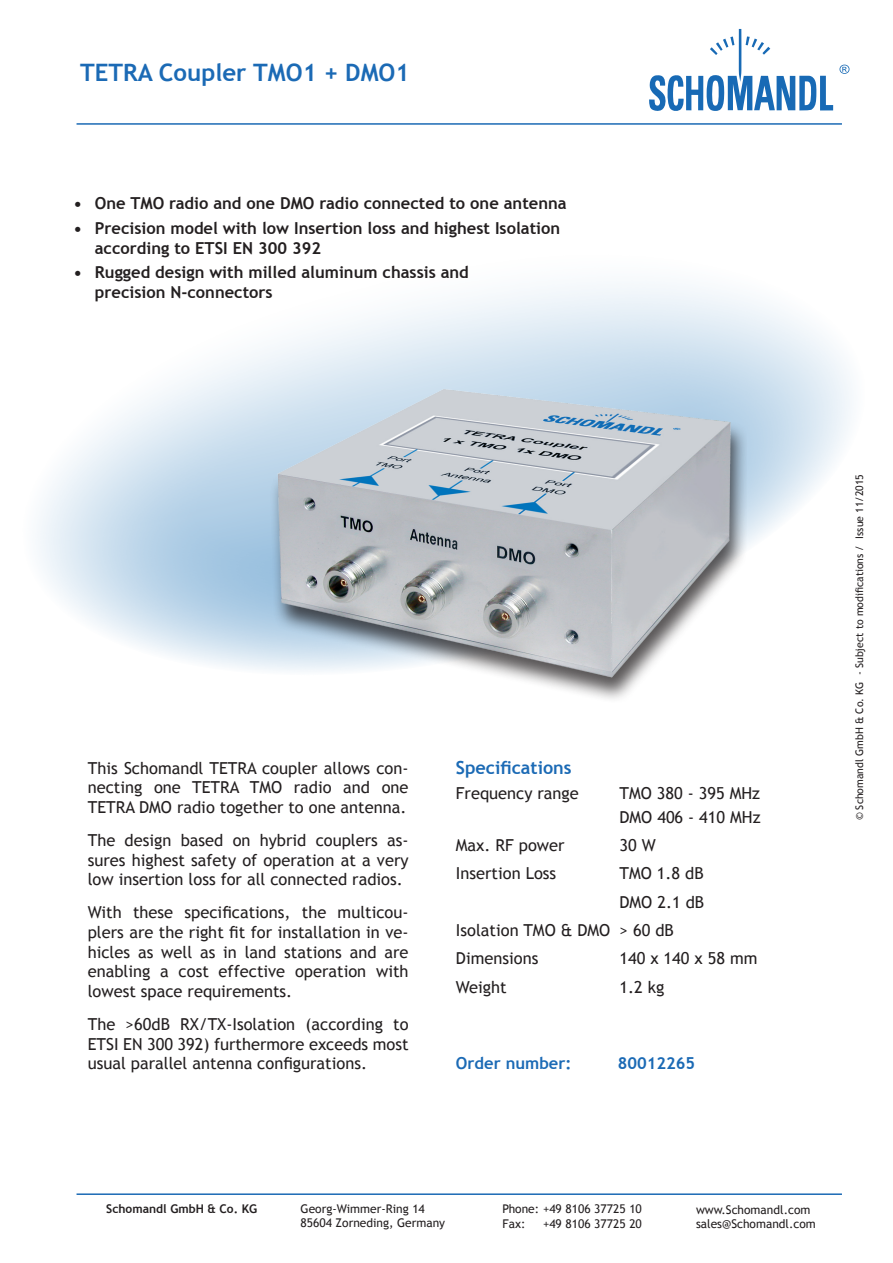
<style>
.page{position:relative;width:893px;height:1263px;background:#fff}
.page>*{position:absolute;margin:0;border:0;box-sizing:border-box;transform-origin:0 0}
.t1{font:700 24px "Trebuchet MS";color:#1b6ab5}
.t2{font:700 18px "Trebuchet MS";color:#1b6ab5}
.t3{font:16.5px/19.8px "Trebuchet MS";color:#231f20;text-align:justify}
.t4{font:700 16.5px/19.8px "Trebuchet MS";color:#231f20}
.t5{font:700 16.5px "Trebuchet MS";color:#1b6ab5}
.t6{font:12px/14.2px "Trebuchet MS";color:#231f20}
.t7{font:700 12px "Trebuchet MS";color:#231f20}
.t8{font:10.5px "Trebuchet MS";color:#231f20}
</style>
<div class="page">
<svg style="left:649px;top:29px;width:184px;height:82px"></svg>
<svg style="left:839px;top:65px;width:10px;height:9px"></svg>
<hr style="left:77px;top:1193px;width:765px;height:2px;background:#1b6ab5">
<hr style="left:77px;top:123px;width:765px;height:2px;background:#1b6ab5">
<svg style="left:38px;top:285px;width:814px;height:385px"></svg>
<div style="left:268px;top:388px;width:479px;height:315px;background:#231f20;opacity:.75"></div>
<img style="left:268px;top:378px;width:468px;height:301px">
<h1 class="t1" style="left:80px;top:58px;width:331px">TETRA Coupler TMO1 + DMO1</h1>
<p class="t4" style="left:74px;top:194px;width:495px">• One TMO radio and one DMO radio connected to one antenna</p>
<p class="t4" style="left:95px;top:218px;width:467px;text-indent:-21px">• Precision model with low Insertion loss and highest Isolation according to ETSI EN 300 392</p>
<p class="t4" style="left:95px;top:262px;width:376px;text-indent:-21px">• Rugged design with milled aluminum chassis and precision N-connectors</p>
<p class="t3" style="left:88px;top:758px;width:322px">This Schomandl TETRA coupler allows con&shy;necting one TETRA TMO radio and one TETRA DMO radio together to one antenna.</p>
<p class="t3" style="left:88px;top:830px;width:322px">The design based on hybrid couplers as&shy;sures highest safety of operation at a very low insertion loss for all connected radios.</p>
<p class="t3" style="left:88px;top:902px;width:322px">With these specifications, the multicou&shy;plers are the right fit for installation in ve&shy;hicles as well as in land stations and are enabling a cost effective operation with lowest space requirements.</p>
<p class="t3" style="left:88px;top:1014px;width:322px">The &gt;60dB RX/TX-Isolation (according to ETSI EN 300 392) furthermore exceeds most usual parallel antenna configurations.</p>
<p class="t2" style="left:456px;top:757px;width:117px">Specifications</p>
<p class="t3" style="left:456px;top:783px;width:124px">Frequency range</p>
<p class="t3" style="left:619px;top:781px;width:143px;line-height:24px">TMO 380 - 395 MHz<br>DMO 406 - 410 MHz</p>
<p class="t3" style="left:456px;top:836px;width:110px">Max. RF power</p>
<p class="t3" style="left:619px;top:836px;width:38px">30 W</p>
<p class="t3" style="left:456px;top:864px;width:102px">Insertion Loss</p>
<p class="t3" style="left:619px;top:864px;width:86px">TMO 1.8 dB</p>
<p class="t3" style="left:619px;top:892px;width:86px">DMO 2.1 dB</p>
<p class="t3" style="left:456px;top:920px;width:219px">Isolation TMO &amp; DMO &gt; 60 dB</p>
<p class="t3" style="left:456px;top:949px;width:84px">Dimensions</p>
<p class="t3" style="left:619px;top:949px;width:139px">140 x 140 x 58 mm</p>
<p class="t3" style="left:456px;top:977px;width:52px">Weight</p>
<p class="t3" style="left:619px;top:977px;width:46px">1.2 kg</p>
<p class="t5" style="left:456px;top:1053px;width:117px">Order number:</p>
<p class="t5" style="left:618px;top:1053px;width:79px">80012265</p>
<p class="t8" style="left:853px;top:820px;width:348px;rotate:-90deg">© Schomandl GmbH &amp; Co. KG - Subject to modifications / Issue 11/2015</p>
<p class="t7" style="left:106px;top:1201px;width:152px">Schomandl GmbH &amp; Co. KG</p>
<p class="t6" style="left:696px;top:1202px;width:121px">www.Schomandl.com sales@Schomandl.com</p>
<p class="t6" style="left:503px;top:1201px;width:141px;line-height:15px">Phone: +49 8106 37725 10<br>Fax:</p>
<p class="t6" style="left:301px;top:1202px;width:146px">Georg-Wimmer-Ring 14<br>85604 Zorneding, Germany</p>
<p class="t6" style="left:543px;top:1217px;width:100px">+49 8106 37725 20</p>
</div>
